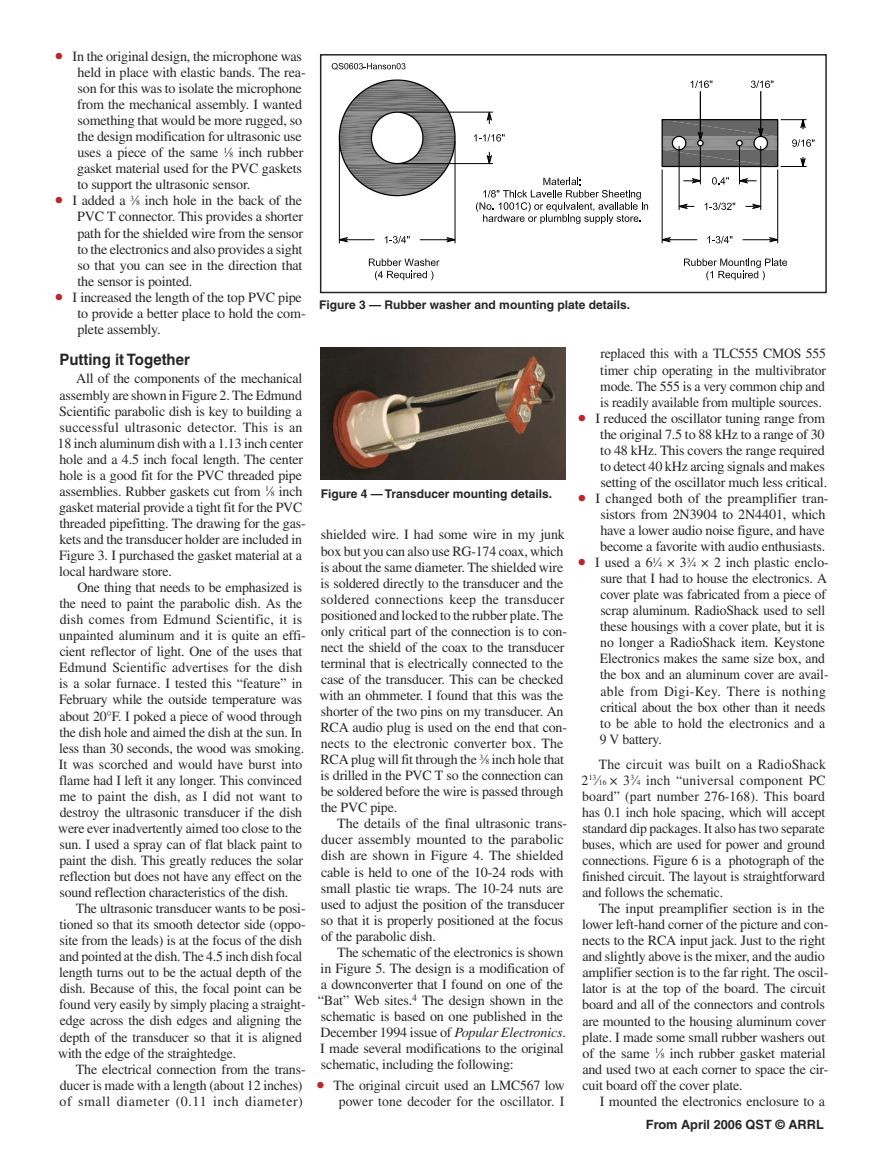
<style>
.page{position:relative;width:885px;height:1161px;background:#fff}
.page>*{position:absolute;margin:0;border:0;box-sizing:border-box;transform-origin:0 0}
.t1{font:700 15.75px "Helvetica";color:#272525;scale:.95 1}
.t2{font:14.1px/16px "Times";letter-spacing:-.015em;color:#272525}
.t3{font:700 12.75px "Helvetica";color:#272525}
.t4{font:700 12px "Helvetica";color:#272525}
.s1{font-size:24px;color:#bb262c}
.s2{font-size:7.8px}
.s3{font-style:italic}
</style>
<div class="page">
<svg style="left:331px;top:63px;width:74px;height:7px"></svg>
<hr style="left:760px;top:146px;width:1px;height:64px;background:#000">
<hr style="left:678px;top:146px;width:1px;height:64px;background:#000">
<svg style="left:704px;top:203px;width:31px;height:7px"></svg>
<svg style="left:745px;top:204px;width:15px;height:5px"></svg>
<svg style="left:679px;top:204px;width:15px;height:5px"></svg>
<hr style="left:699px;top:146px;width:1px;height:38px;background:#000">
<hr style="left:739px;top:146px;width:1px;height:38px;background:#000">
<svg style="left:712px;top:177px;width:16px;height:8px"></svg>
<svg style="left:683px;top:179px;width:17px;height:4px"></svg>
<svg style="left:740px;top:179px;width:16px;height:4px"></svg>
<hr style="left:400px;top:163px;width:92px;height:1px;background:#000">
<hr style="left:400px;top:112px;width:92px;height:1px;background:#000">
<svg style="left:474px;top:134px;width:30px;height:8px"></svg>
<svg style="left:487px;top:152px;width:4px;height:12px"></svg>
<svg style="left:487px;top:112px;width:4px;height:12px"></svg>
<hr style="left:661px;top:170px;width:1px;height:73px;background:#000">
<hr style="left:777px;top:170px;width:1px;height:73px;background:#000">
<svg style="left:662px;top:238px;width:34px;height:4px"></svg>
<svg style="left:742px;top:238px;width:35px;height:4px"></svg>
<svg style="left:707px;top:236px;width:25px;height:7px"></svg>
<svg style="left:338px;top:79px;width:118px;height:118px"></svg>
<hr style="left:454px;top:141px;width:1px;height:102px;background:#000">
<hr style="left:339px;top:141px;width:1px;height:102px;background:#000">
<svg style="left:420px;top:238px;width:35px;height:4px"></svg>
<svg style="left:339px;top:238px;width:35px;height:4px"></svg>
<svg style="left:384px;top:236px;width:25px;height:7px"></svg>
<svg style="left:684px;top:259px;width:102px;height:21px"></svg>
<svg style="left:369px;top:259px;width:70px;height:21px"></svg>
<hr style="left:759px;top:92px;width:2px;height:36px;background:#000">
<svg style="left:662px;top:119px;width:152px;height:48px"></svg>
<hr style="left:699px;top:92px;width:1px;height:40px;background:#000">
<svg style="left:751px;top:80px;width:22px;height:8px"></svg>
<svg style="left:690px;top:80px;width:22px;height:8px"></svg>
<svg style="left:476px;top:178px;width:172px;height:46px"></svg>
<div style="left:320px;top:54px;width:506px;height:239px;border:2px solid #272525"></div>
<img style="left:320px;top:347px;width:246px;height:132px">
<p class="t2" style="left:77px;top:48px;width:230px;text-indent:-22px"><span class="s1">•</span> In the original design, the microphone was held in place with elastic bands. The rea&shy;son for this was to isolate the microphone from the mechanical assembly. I wanted something that would be more rugged, so the design modification for ultrasonic use uses a piece of the same <sup>1</sup>⁄<span class="s2">8</span> inch rubber gasket material used for the PVC gaskets to support the ultrasonic sensor.</p>
<p class="t2" style="left:77px;top:193px;width:227px;text-align:justify;text-indent:-22px"><span class="s1">•</span> I added a <sup>3</sup>⁄<span class="s2">8</span> inch hole in the back of the PVC T connector. This provides a shorter path for the shielded wire from the sensor to the electronics and also provides a sight so that you can see in the direction that the sensor is pointed.</p>
<p class="t2" style="left:77px;top:289px;width:230px;text-indent:-22px"><span class="s1">•</span> I increased the length of the top PVC pipe to provide a better place to hold the com&shy;plete assembly.</p>
<p class="t1" style="left:59px;top:350px;width:139px">Putting it Together</p>
<p class="t2" style="left:58px;top:371px;width:250px;text-indent:19px">All of the components of the mechanical assembly are shown in Figure 2. The Edmund Scientific parabolic dish is key to building a successful ultrasonic detector. This is an 18 inch aluminum dish with a 1.13 inch center hole and a 4.5 inch focal length. The center hole is a good fit for the PVC threaded pipe assemblies. Rubber gaskets cut from <sup>1</sup>⁄<span class="s2">8</span> inch gasket material provide a tight fit for the PVC threaded pipefitting. The drawing for the gas&shy;kets and the transducer holder are included in Figure 3. I purchased the gasket material at a local hardware store.</p>
<p class="t2" style="left:58px;top:579px;width:249px;text-indent:19px">One thing that needs to be emphasized is the need to paint the parabolic dish. As the dish comes from Edmund Scientific, it is unpainted aluminum and it is quite an effi&shy;cient reflector of light. One of the uses that Edmund Scientific advertises for the dish is a solar furnace. I tested this “feature” in February while the outside temperature was about 20°F. I poked a piece of wood through the dish hole and aimed the dish at the sun. In less than 30 seconds, the wood was smoking.<br>It was scorched and would have burst into flame had I left it any longer. This convinced me to paint the dish, as I did not want to destroy the ultrasonic transducer if the dish were ever inadvertently aimed too close to the sun. I used a spray can of flat black paint to paint the dish. This greatly reduces the solar reflection but does not have any effect on the sound reflection characteristics of the dish.</p>
<p class="t2" style="left:58px;top:900px;width:249px;text-indent:18px">The ultrasonic transducer wants to be posi&shy;tioned so that its smooth detector side (oppo&shy;site from the leads) is at the focus of the dish and pointed at the dish. The 4.5 inch dish focal length turns out to be the actual depth of the dish. Because of this, the focal point can be found very easily by simply placing a straight&shy;edge across the dish edges and aligning the depth of the transducer so that it is aligned with the edge of the straightedge.</p>
<p class="t2" style="left:60px;top:1061px;width:247px;text-indent:16px">The electrical connection from the trans&shy;ducer is made with a length (about 12 inches) of small diameter (0.11 inch diameter)</p>
<p class="t4" style="left:319px;top:298px;width:312px">Figure 3 — Rubber washer and mounting plate details.</p>
<p class="t4" style="left:320px;top:487px;width:233px">Figure 4 — Transducer mounting details.</p>
<p class="t2" style="left:319px;top:527px;width:249px">shielded wire. I had some wire in my junk box but you can also use RG-174 coax, which is about the same diameter. The shielded wire is soldered directly to the transducer and the soldered connections keep the transducer positioned and locked to the rubber plate. The only critical part of the connection is to con&shy;nect the shield of the coax to the transducer terminal that is electrically connected to the case of the transducer. This can be checked with an ohmmeter. I found that this was the shorter of the two pins on my transducer. An RCA audio plug is used on the end that con&shy;nects to the electronic converter box. The RCA plug will fit through the <sup>3</sup>⁄<span class="s2">8</span> inch hole that is drilled in the PVC T so the connection can be soldered before the wire is passed through the PVC pipe.</p>
<p class="t2" style="left:320px;top:816px;width:248px;text-indent:17px">The details of the final ultrasonic trans&shy;ducer assembly mounted to the parabolic dish are shown in Figure 4. The shielded cable is held to one of the 10-24 rods with small plastic tie wraps. The 10-24 nuts are used to adjust the position of the transducer so that it is properly positioned at the focus of the parabolic dish.</p>
<p class="t2" style="left:318px;top:944px;width:250px;text-indent:20px">The schematic of the electronics is shown in Figure 5. The design is a modification of a downconverter that I found on one of the “Bat” Web sites.<sup>4</sup> The design shown in the schematic is based on one published in the December 1994 issue of <span class="s3">Popular Electronics</span>.<br>I made several modifications to the original schematic, including the following:</p>
<p class="t2" style="left:316px;top:1077px;width:250px;text-align:right"><span class="s1">•</span> The original circuit used an LMC567 low power tone decoder for the oscillator. I</p>
<p class="t2" style="left:600px;top:346px;width:227px;text-align:justify">replaced this with a TLC555 CMOS 555 timer chip operating in the multivibrator mode. The 555 is a very common chip and is readily available from multiple sources.</p>
<p class="t2" style="left:600px;top:410px;width:228px;text-indent:-22px"><span class="s1">•</span> I reduced the oscillator tuning range from the original 7.5 to 88 kHz to a range of 30 to 48 kHz. This covers the range required to detect 40 kHz arcing signals and makes setting of the oscillator much less critical.</p>
<p class="t2" style="left:600px;top:490px;width:230px;text-indent:-22px"><span class="s1">•</span> I changed both of the preamplifier tran&shy;sistors from 2N3904 to 2N4401, which have a lower audio noise figure, and have become a favorite with audio enthusiasts.</p>
<p class="t2" style="left:599px;top:554px;width:230px;text-indent:-22px"><span class="s1">•</span> I used a 6<sup>1</sup>⁄<span class="s2">4</span> × 3<sup>3</sup>⁄<span class="s2">4</span> × 2 inch plastic enclo&shy;sure that I had to house the electronics. A cover plate was fabricated from a piece of scrap aluminum. RadioShack used to sell these housings with a cover plate, but it is no longer a RadioShack item. Keystone Electronics makes the same size box, and the box and an aluminum cover are avail&shy;able from Digi-Key. There is nothing critical about the box other than it needs to be able to hold the electronics and a 9 V battery.</p>
<p class="t2" style="left:581px;top:756px;width:246px;text-align:justify;text-indent:17px">The circuit was built on a RadioShack 2<sup>13</sup>⁄<span class="s2">16</span> × 3<sup>3</sup>⁄<span class="s2">4</span> inch “universal component PC board” (part number 276-168). This board has 0.1 inch hole spacing, which will accept standard dip packages. It also has two separate buses, which are used for power and ground connections. Figure 6 is a photograph of the finished circuit. The layout is straightforward and follows the schematic.</p>
<p class="t2" style="left:582px;top:900px;width:248px;text-indent:17px">The input preamplifier section is in the lower left-hand corner of the picture and con&shy;nects to the RCA input jack. Just to the right and slightly above is the mixer, and the audio amplifier section is to the far right. The oscil&shy;lator is at the top of the board. The circuit board and all of the connectors and controls are mounted to the housing aluminum cover plate. I made some small rubber washers out of the same <sup>1</sup>⁄<span class="s2">8</span> inch rubber gasket material and used two at each corner to space the cir&shy;cuit board off the cover plate.</p>
<p class="t2" style="left:599px;top:1093px;width:227px">I mounted the electronics enclosure to a</p>
<p class="t3" style="left:645px;top:1117px;width:179px">From April 2006 QST © ARRL</p>
</div>
